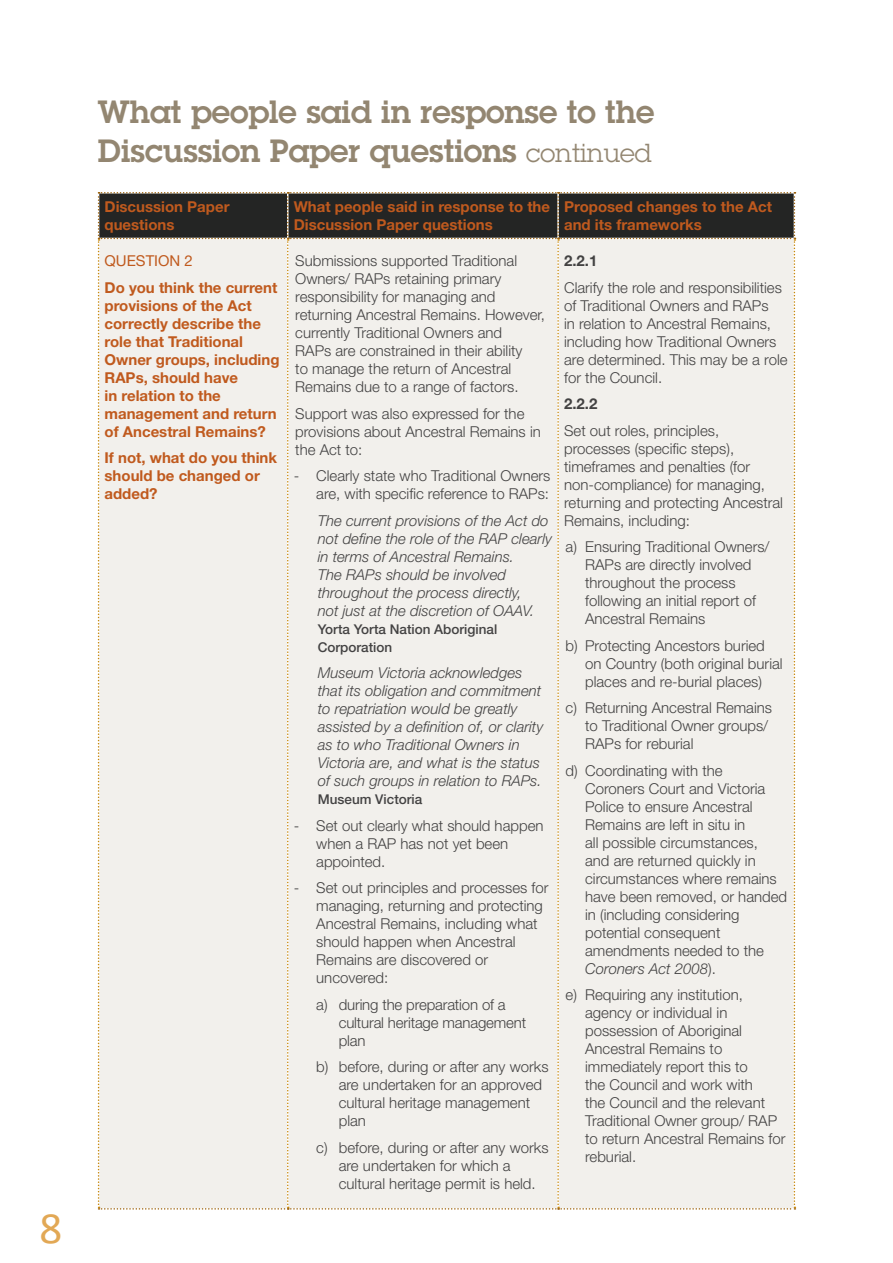
<style>
.page{position:relative;width:893px;height:1263px;background:#fff}
.page>*{position:absolute;margin:0;border:0;box-sizing:border-box;transform-origin:0 0}
.t1{font:45px "Calibri";color:#e2a855}
.t2{font:600 31.5px/39px "Lubalin Graph";color:#938671}
.t3{font:300 15px/18px "Helvetica Neue LT Std";color:#434242}
.t4{font:italic 300 15px/18px "Helvetica Neue LT Std";color:#434242}
.t5{font:700 15px/18px "Helvetica Neue LT Std";color:#c05a1e}
.t6{font:700 15px "Helvetica Neue LT Std";color:#434242}
.t7{font:15px "Helvetica Neue LT Std";color:#c05a1e}
.t8{font:500 13.5px/18px "Helvetica Neue LT Std";color:#434242}
.s1{font-weight:400;font-size:25.5px}
.s2{font-style:italic}
</style>
<div class="page">
<div style="left:98px;top:192px;width:697px;height:1017px;background:#f2f0ec"></div>
<h1 class="t1" style="left:40px;top:1200px;width:24px">8</h1>
<h2 class="t2" style="left:98px;top:92px;width:558px">What people said in response to the<br>Discussion Paper questions <span class="s1">continued</span></h2>
<p class="t5" style="left:105px;top:197px;width:126px">Discussion Paper questions</p>
<p class="t5" style="left:294px;top:197px;width:258px">What people said in response to the<br>Discussion Paper questions</p>
<p class="t5" style="left:564px;top:197px;width:209px">Proposed changes to the Act and its frameworks</p>
<p class="t7" style="left:105px;top:252px;width:90px">QUESTION 2</p>
<p class="t5" style="left:105px;top:278px;width:176px">Do you think the current provisions of the Act correctly describe the role that Traditional<br>Owner groups, including<br>RAPs, should have<br>in relation to the management and return of Ancestral Remains?</p>
<p class="t5" style="left:105px;top:448px;width:174px">If not, what do you think should be changed or added?</p>
<p class="t3" style="left:295px;top:252px;width:251px">Submissions supported Traditional Owners/ RAPs retaining primary responsibility for managing and returning Ancestral Remains. However, currently Traditional Owners and<br>RAPs are constrained in their ability<br>to manage the return of Ancestral Remains due to a range of factors.</p>
<p class="t3" style="left:295px;top:404px;width:247px">Support was also expressed for the provisions about Ancestral Remains in the Act to:</p>
<p class="t3" style="left:294px;top:467px;width:258px;text-align:right">- Clearly state who Traditional Owners are, with specific reference to RAPs:</p>
<p class="t4" style="left:318px;top:511px;width:236px">The current provisions of the Act do not define the role of the RAP clearly in terms of Ancestral Remains.<br>The RAPs should be involved throughout the process directly,<br>not just at the discretion of OAAV.</p>
<p class="t8" style="left:318px;top:620px;width:181px">Yorta Yorta Nation Aboriginal<br>Corporation</p>
<p class="t4" style="left:318px;top:664px;width:227px">Museum Victoria acknowledges that its obligation and commitment to repatriation would be greatly assisted by a definition of, or clarity as to who Traditional Owners in Victoria are, and what is the status of such groups in relation to RAPs.</p>
<p class="t8" style="left:318px;top:790px;width:106px">Museum Victoria</p>
<p class="t3" style="left:316px;top:816px;width:229px;text-indent:-22px">- Set out clearly what should happen when a RAP has not yet been appointed.</p>
<p class="t3" style="left:316px;top:879px;width:234px;text-indent:-22px">- Set out principles and processes for managing, returning and protecting<br>Ancestral Remains, including what should happen when Ancestral<br>Remains are discovered or uncovered:</p>
<p class="t3" style="left:339px;top:995px;width:189px;text-indent:-22px">a) during the preparation of a cultural heritage management plan</p>
<p class="t3" style="left:339px;top:1058px;width:211px;text-indent:-22px">b) before, during or after any works are undertaken for an approved cultural heritage management plan</p>
<p class="t3" style="left:339px;top:1138px;width:211px;text-indent:-22px">c) before, during or after any works are undertaken for which a cultural heritage permit is held.</p>
<p class="t6" style="left:564px;top:252px;width:35px">2.2.1</p>
<p class="t3" style="left:564px;top:278px;width:225px">Clarify the role and responsibilities of Traditional Owners and RAPs<br>in relation to Ancestral Remains, including how Traditional Owners are determined. This may be a role for the Council.</p>
<p class="t6" style="left:564px;top:395px;width:35px">2.2.2</p>
<p class="t3" style="left:564px;top:421px;width:220px">Set out roles, principles, processes (specific steps), timeframes and penalties (for non-compliance) for managing, returning and protecting Ancestral<br>Remains, including:</p>
<p class="t3" style="left:585px;top:538px;width:186px;text-indent:-19px">a) Ensuring Traditional Owners/<br>RAPs are directly involved throughout the process following an initial report of<br>Ancestral Remains</p>
<p class="t3" style="left:585px;top:636px;width:199px;text-indent:-19px">b) Protecting Ancestors buried on Country (both original burial places and re-burial places)</p>
<p class="t3" style="left:585px;top:699px;width:188px;text-indent:-19px">c) Returning Ancestral Remains to Traditional Owner groups/<br>RAPs for reburial</p>
<p class="t3" style="left:585px;top:761px;width:204px;text-indent:-19px">d) Coordinating with the<br>Coroners Court and Victoria<br>Police to ensure Ancestral<br>Remains are left in situ in<br>all possible circumstances,<br>and are returned quickly in circumstances where remains have been removed, or handed in (including considering potential consequent amendments needed to the<br><span class="s2">Coroners Act 2008</span>).</p>
<p class="t3" style="left:585px;top:986px;width:202px;text-indent:-19px">e) Requiring any institution, agency or individual in possession of Aboriginal<br>Ancestral Remains to immediately report this to<br>the Council and work with<br>the Council and the relevant<br>Traditional Owner group/ RAP to return Ancestral Remains for reburial.</p>
</div>
